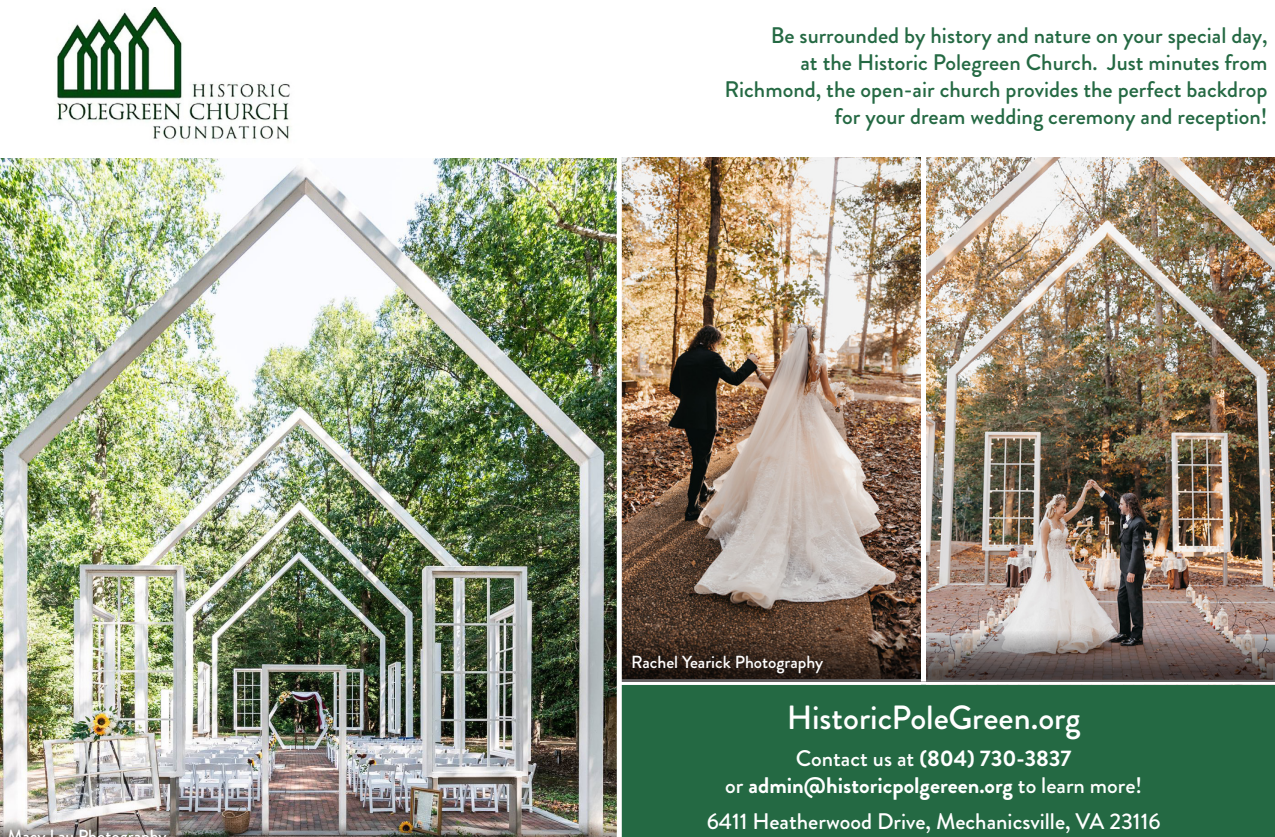
<style>
.page{position:relative;width:1275px;height:837px;background:#fff}
.page>*{position:absolute;margin:0;border:0;box-sizing:border-box;transform-origin:0 0}
.t1{font:500 33.5px "Brandon Grotesque";color:#fff}
.t2{font:500 22.5px/27px "Brandon Grotesque";color:#246943;text-align:right}
.t3{font:700 22.5px/27px "Brandon Grotesque";color:#fff;text-align:center}
.t4{font:500 22.5px "Brandon Grotesque";color:#fff}
.t5{font:500 17.5px "Brandon Grotesque";color:#fff}
.s1{font-weight:500}
</style>
<div class="page">
<div style="left:617px;top:682px;width:658px;height:154px;background:#246943"></div>
<img style="left:0;top:158px;width:617px;height:651px">
<img style="left:926px;top:157px;width:349px;height:458px">
<img style="left:622px;top:157px;width:299px;height:458px">
<img style="left:57px;top:7px;width:234px;height:134px">
<img style="left:0;top:809px;width:617px;height:27px">
<svg style="left:622px;top:681px;width:653px;height:3px;background:#cbcacb"></svg>
<svg style="left:622px;top:615px;width:653px;height:66px;background:#665650"></svg>
<div style="left:617px;top:130px;width:5px;height:706px;background:#fff"></div>
<div style="left:921px;top:134px;width:5px;height:547px;background:#fff"></div>
<p class="t5" style="left:8px;top:823px;width:17px">M</p>
<p class="t5" style="left:50px;top:823px;width:49px">L Ph</p>
<p class="t5" style="left:150px;top:823px;width:10px">h</p>
<p class="t2" style="left:725px;top:22px;width:544px">Be surrounded by history and nature on your special day,<br>at the Historic Polegreen Church. Just minutes from Richmond, the open-air church provides the perfect backdrop for your dream wedding ceremony and reception!</p>
<p class="t5" style="left:631px;top:649px;width:194px">Rachel Yearick Photography</p>
<h1 class="t1" style="left:787px;top:694px;width:295px">HistoricPoleGreen.org</h1>
<p class="t3" style="left:725px;top:744px;width:418px"><span class="s1">Contact us at</span> (804) 730-3837<br><span class="s1">or</span> admin@historicpolgereen.org <span class="s1">to learn more!</span></p>
<p class="t4" style="left:707px;top:805px;width:455px">6411 Heatherwood Drive, Mechanicsville, VA 23116</p>
</div>
